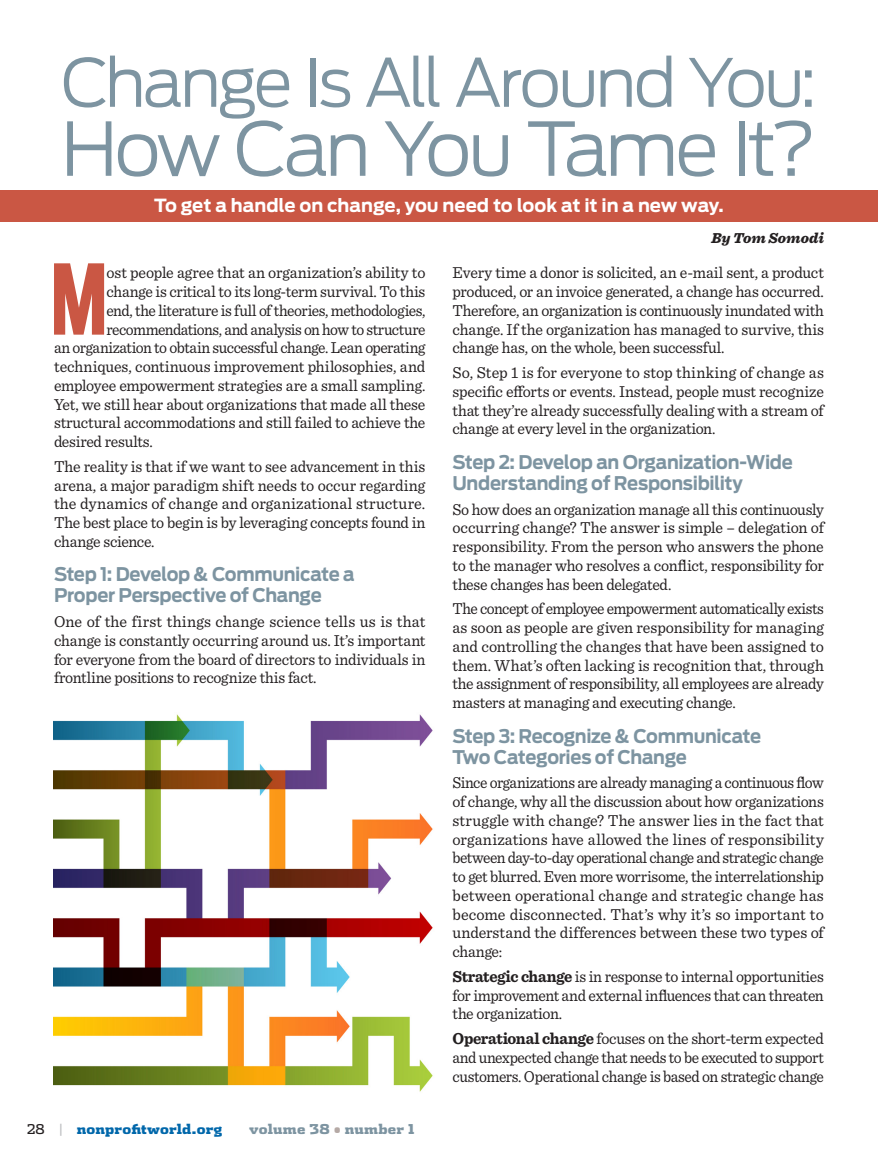
<style>
.page{position:relative;width:878px;height:1161px;background:#fff}
.page>*{position:absolute;margin:0;border:0;box-sizing:border-box;transform-origin:0 0}
.Feature_copy_1st{font:700 96.3px "Antenna Extra Cond";color:#ca5744;scale:.95 1}
.FeatureHeadGray{font:300 73.5px "Antenna";letter-spacing:-.055em;color:#7d94a1}
.FeatureHeadGray-2{font:300 66px "Antenna";letter-spacing:-.05em;color:#7d94a1}
.Reg_Feature_Sub2{font:700 18.75px/21px "Antenna";letter-spacing:-.02em;color:#7d94a1;scale:.95 1}
.ArticleSubRed{font:700 18px "Antenna";letter-spacing:-.005em;color:#fff}
.Feature_Copy{font:16.5px/18.8px "Sentinel";letter-spacing:-.015em;color:#231f20;text-align:justify;scale:.95 1}
.Feature_Copy-2{font:16.5px/18.8px "Sentinel";letter-spacing:-.015em;color:#231f20;text-align:justify;scale:.94 1}
.Feature_Copy-3{font:16.5px/18.8px "Sentinel";letter-spacing:-.015em;color:#231f20;text-align:justify;scale:.96 1}
.Feature_Copy-4{font:16.5px/18.8px "Sentinel";letter-spacing:-.015em;color:#231f20;text-align:justify}
.Feature_Copy-5{font:16.5px/18.8px "Sentinel";letter-spacing:-.015em;color:#231f20;text-align:justify;scale:.93 1}
.Feature_copy_1st-2{font:16.5px "Sentinel";letter-spacing:-.015em;color:#231f20;scale:.96 1}
.Feature_copy_1st-3{font:16.5px "Sentinel";letter-spacing:-.015em;color:#231f20;scale:.95 1}
.Feature_copy_1st-4{font:16.5px "Sentinel";letter-spacing:-.015em;color:#231f20;scale:.94 1}
.Feature_copy_1st-5{font:16.5px "Sentinel";letter-spacing:-.015em;color:#231f20;scale:.93 1}
.Article_Credit_Large{font:italic 900 15px "Sentinel";color:#231f20}
.t1{font:900 13.5px "Dispatch";letter-spacing:.01em;color:#0067aa}
.t2{font:900 13.5px "Dispatch";letter-spacing:.015em;color:#7d94a1}
.s1{font-weight:400;color:#231f20}
.s2{font-weight:400;color:#bcbdc0}
.s3{color:#b5a9a5}
.s4{font-weight:700}
</style>
<div class="page">
<div style="left:0;top:190px;width:878px;height:32px;background:#ca5744"></div>
<img style="left:54px;top:714px;width:379px;height:378px">
<p class="FeatureHeadGray-2" style="left:61px;top:43px;width:757px">Change Is All Around You:</p>
<p class="FeatureHeadGray" style="left:61px;top:105px;width:757px">How Can You Tame It?</p>
<p class="ArticleSubRed" style="left:154px;top:195px;width:571px">To get a handle on change, you need to look at it in a new way.</p>
<p class="Article_Credit_Large" style="left:711px;top:226px;width:114px">By Tom Somodi</p>
<p class="Feature_copy_1st" style="left:50px;top:242px;width:62px">M</p>
<p class="Feature_copy_1st-2" style="left:106px;top:260px;width:334px">ost people agree that an organization’s ability to</p>
<p class="Feature_copy_1st-3" style="left:106px;top:279px;width:337px">change is critical to its long-term survival. To this</p>
<p class="Feature_copy_1st-4" style="left:106px;top:298px;width:341px">end, the literature is full of theories, methodologies,</p>
<p class="Feature_copy_1st-5" style="left:106px;top:317px;width:344px">recommendations, and analysis on how to structure</p>
<p class="Feature_copy_1st-4" style="left:54px;top:335px;width:396px">an organization to obtain successful change. Lean operating</p>
<p class="Feature_copy_1st-2" style="left:54px;top:354px;width:388px">techniques, continuous improvement philosophies, and</p>
<p class="Feature_copy_1st-2" style="left:54px;top:373px;width:388px">employee empowerment strategies are a small sampling.</p>
<p class="Feature_copy_1st-2" style="left:54px;top:392px;width:388px">Yet, we still hear about organizations that made all these</p>
<p class="Feature_copy_1st-3" style="left:54px;top:410px;width:392px">structural accommodations and still failed to achieve the</p>
<p class="Feature_copy_1st-3" style="left:54px;top:429px;width:105px">desired results.</p>
<p class="Feature_Copy-3" style="left:54px;top:456px;width:388px">The reality is that if we want to see advancement in this arena, a major paradigm shift needs to occur regarding the dynamics of change and organizational structure.<br>The best place to begin is by leveraging concepts found in change science.</p>
<p class="Reg_Feature_Sub2" style="left:54px;top:564px;width:318px">Step 1: Develop &amp; Communicate a<br>Proper Perspective of Change</p>
<p class="Feature_Copy-4" style="left:54px;top:611px;width:373px">One of the first things change science tells us is that change is constantly occurring around us. It’s important for everyone from the board of directors to individuals in frontline positions to recognize this fact.</p>
<p class="t1" style="left:27px;top:1119px;width:197px"><span class="s1">28</span> <span class="s2">|</span> nonprofitworld.org</p>
<p class="t2" style="left:249px;top:1119px;width:167px">volume 38 <span class="s3">•</span> number 1</p>
<p class="Feature_Copy-3" style="left:452px;top:262px;width:388px">Every time a donor is solicited, an e-mail sent, a product produced, or an invoice generated, a change has occurred.<br>Therefore, an organization is continuously inundated with change. If the organization has managed to survive, this change has, on the whole, been successful.</p>
<p class="Feature_Copy-4" style="left:452px;top:362px;width:373px">So, Step 1 is for everyone to stop thinking of change as specific efforts or events. Instead, people must recognize that they’re already successfully dealing with a stream of change at every level in the organization.</p>
<p class="Reg_Feature_Sub2" style="left:452px;top:452px;width:360px">Step 2: Develop an Organization-Wide<br>Understanding of Responsibility</p>
<p class="Feature_Copy" style="left:452px;top:499px;width:392px">So how does an organization manage all this continuously occurring change? The answer is simple – delegation of responsibility. From the person who answers the phone to the manager who resolves a conflict, responsibility for these changes has been delegated.</p>
<p class="Feature_Copy-5" style="left:452px;top:598px;width:401px">The concept of employee empowerment automatically exists as soon as people are given responsibility for managing and controlling the changes that have been assigned to them. What’s often lacking is recognition that, through the assignment of responsibility, all employees are already masters at managing and executing change.</p>
<p class="Reg_Feature_Sub2" style="left:452px;top:725px;width:326px">Step 3: Recognize &amp; Communicate<br>Two Categories of Change</p>
<p class="Feature_Copy-2" style="left:452px;top:772px;width:396px">Since organizations are already managing a continuous flow of change, why all the discussion about how organizations struggle with change? The answer lies in the fact that organizations have allowed the lines of responsibility between day-to-day operational change and strategic change to get blurred. Even more worrisome, the interrelationship between operational change and strategic change has become disconnected. That’s why it’s so important to understand the differences between these two types of change:</p>
<p class="Feature_Copy" style="left:452px;top:966px;width:392px"><span class="s4">Strategic change</span> is in response to internal opportunities for improvement and external influences that can threaten the organization.</p>
<p class="Feature_Copy" style="left:452px;top:1028px;width:392px"><span class="s4">Operational change</span> focuses on the short-term expected and unexpected change that needs to be executed to support customers. Operational change is based on strategic change</p>
</div>
